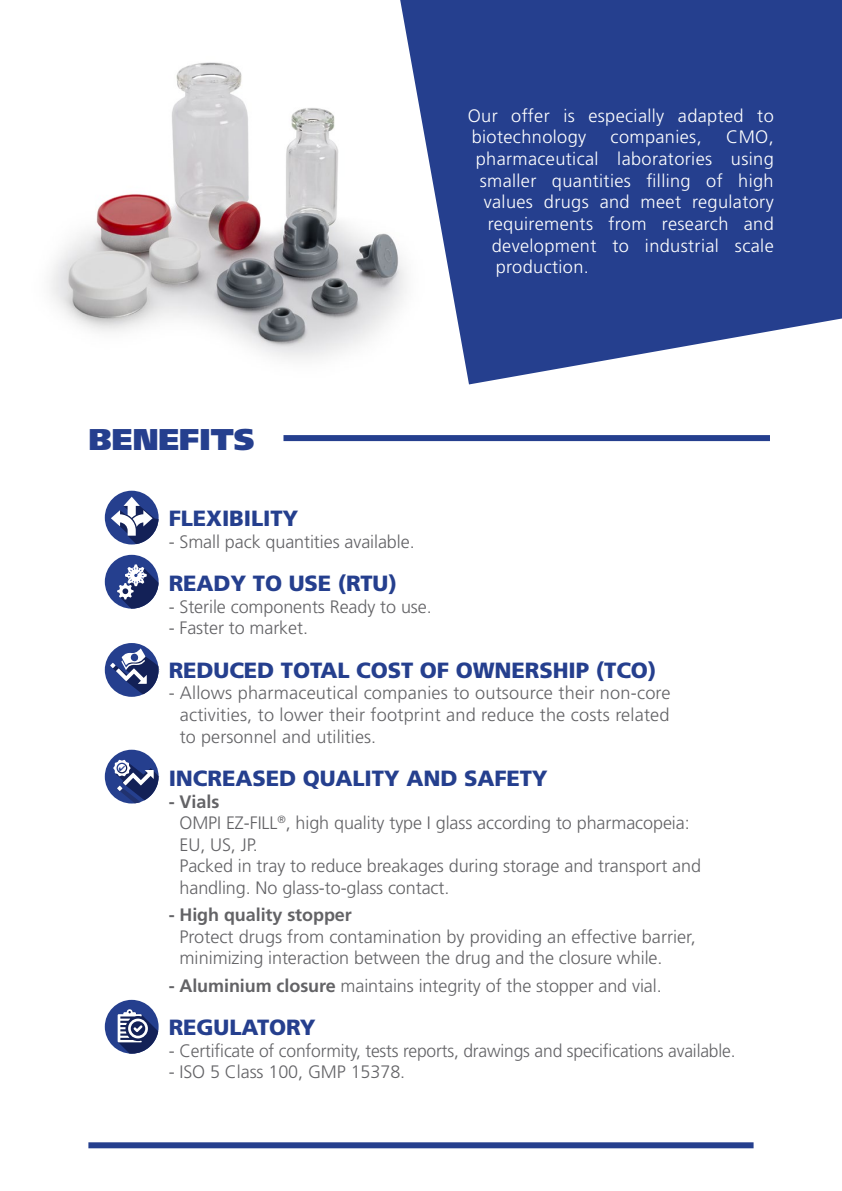
<style>
.page{position:relative;width:842px;height:1191px;background:#fff}
.page>*{position:absolute;margin:0;border:0;box-sizing:border-box;transform-origin:0 0}
.t1{font:900 30px "Frutiger CE";color:#253f8e}
.t2{font:900 22px "Frutiger CE";letter-spacing:-.005em;color:#253f8e}
.t3{font:900 22px "Frutiger";letter-spacing:-.005em;color:#253f8e}
.t4{font:300 18px/21.6px "Frutiger";letter-spacing:-.005em;color:#636366}
.t5{font:300 18px/21.6px "Frutiger";letter-spacing:.02em;color:#fff}
.t6{font:700 18px "Frutiger CE";letter-spacing:-.005em;color:#636366}
.s1{font-weight:700}
.s2{font-family:"Frutiger CE";font-weight:700}
</style>
<div class="page">
<div style="left:88px;top:1142px;width:665px;height:6px;background:#253f8e"></div>
<svg style="left:100px;top:994px;width:64px;height:64px"></svg>
<img style="left:50px;top:62px;width:421px;height:323px">
<svg style="left:400px;top:0;width:442px;height:384px;background:#455b9e"></svg>
<div style="left:283px;top:435px;width:487px;height:6px;background:#253f8e"></div>
<div style="left:105px;top:491px;width:54px;height:53px;background:#253f8e;border-radius:50%"></div>
<svg style="left:111px;top:497px;width:48px;height:47px"></svg>
<div style="left:105px;top:749px;width:54px;height:54px;background:#253f8e;border-radius:50%"></div>
<div style="left:105px;top:643px;width:54px;height:54px;background:#253f8e;border-radius:50%"></div>
<svg style="left:110px;top:648px;width:50px;height:46px"></svg>
<div style="left:130px;top:653px;width:8px;height:8px;background:#253f8e;border-radius:50%"></div>
<div style="left:105px;top:555px;width:54px;height:53px;background:#253f8e;border-radius:50%"></div>
<svg style="left:117px;top:564px;width:42px;height:45px"></svg>
<div style="left:105px;top:999px;width:54px;height:54px;background:#253f8e;border-radius:50%"></div>
<svg style="left:118px;top:1009px;width:40px;height:44px"></svg>
<svg style="left:113px;top:756px;width:46px;height:47px"></svg>
<h1 class="t1" style="left:88px;top:421px;width:168px">BENEFITS</h1>
<p class="t5" style="left:468px;top:105px;width:308px">Our offer is especially adapted to biotechnology</p>
<p class="t5" style="left:611px;top:126px;width:93px">companies,</p>
<p class="t5" style="left:726px;top:126px;width:49px">CMO,</p>
<p class="t5" style="left:476px;top:148px;width:300px">pharmaceutical laboratories using</p>
<p class="t5" style="left:480px;top:170px;width:295px">smaller quantities filling of high</p>
<p class="t5" style="left:484px;top:191px;width:291px">values drugs and meet regulatory</p>
<p class="t5" style="left:488px;top:213px;width:288px">requirements from research and</p>
<p class="t5" style="left:492px;top:234px;width:284px">development to industrial scale</p>
<p class="t5" style="left:496px;top:256px;width:95px">production.</p>
<p class="t2" style="left:169px;top:505px;width:131px">FLEXIBILITY</p>
<p class="t4" style="left:169px;top:530px;width:248px">- Small pack quantities available.</p>
<p class="t2" style="left:169px;top:570px;width:230px">READY TO USE (RTU)</p>
<p class="t4" style="left:169px;top:595px;width:265px">- Sterile components Ready to use.</p>
<p class="t4" style="left:169px;top:617px;width:141px">- Faster to market.</p>
<p class="t2" style="left:169px;top:657px;width:489px">REDUCED TOTAL COST OF OWNERSHIP (TCO)</p>
<p class="t4" style="left:180px;top:682px;width:492px;text-align:justify;text-indent:-11px">- Allows pharmaceutical companies to outsource their non-core activities, to lower their footprint and reduce the costs related to personnel and utilities.</p>
<p class="t2" style="left:169px;top:765px;width:381px">INCREASED QUALITY AND SAFETY</p>
<p class="t4" style="left:179px;top:790px;width:523px;text-indent:-11px"><span class="s1">- Vials<br></span>OMPI EZ-FILL<sup>®</sup>, high quality type I glass according to pharmacopeia:<br>EU, US, JP.<br>Packed in tray to reduce breakages during storage and transport and handling. No glass-to-glass contact.</p>
<p class="t6" style="left:169px;top:904px;width:185px">- High quality stopper</p>
<p class="t4" style="left:179px;top:925px;width:518px">Protect drugs from contamination by providing an effective barrier, minimizing interaction between the drug and the closure while.</p>
<p class="t4" style="left:169px;top:974px;width:495px"><span class="s2">- Aluminium closure</span> maintains integrity of the stopper and vial.</p>
<p class="t3" style="left:169px;top:1014px;width:149px">REGULATORY</p>
<p class="t4" style="left:169px;top:1039px;width:568px">- Certificate of conformity, tests reports, drawings and specifications available.</p>
<p class="t4" style="left:169px;top:1061px;width:238px">- ISO 5 Class 100, GMP 15378.</p>
</div>
